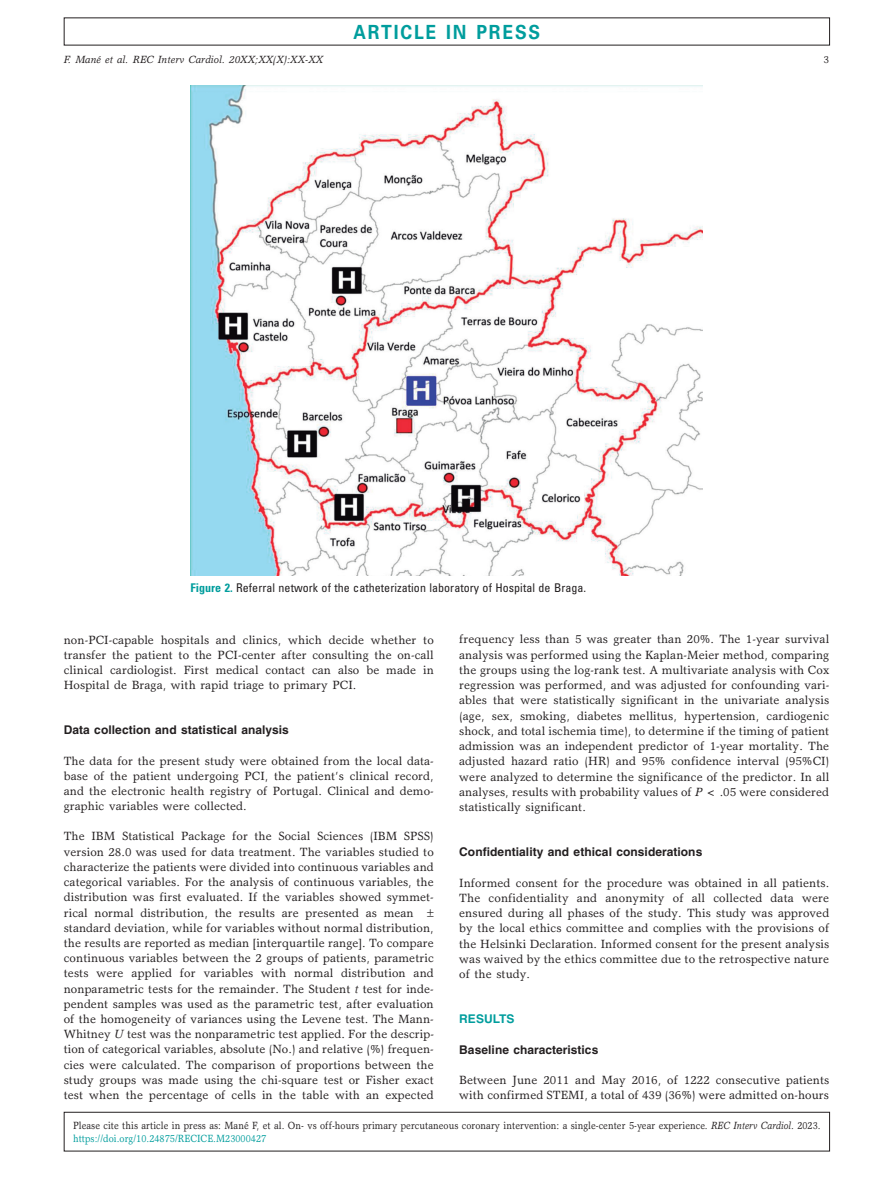
<style>
.page{position:relative;width:893px;height:1191px;background:#fff}
.page>*{position:absolute;margin:0;border:0;box-sizing:border-box;transform-origin:0 0}
.t1{font:700 19.5px "Univers LT Std";letter-spacing:.105em;color:#009d9d;scale:.9 1}
.t2{font:12px/15.1px "Garth Graphic Std";letter-spacing:.005em;color:#231f20;text-align:justify}
.t3{font:700 12px "Helvetica LT Std";letter-spacing:.005em;color:#231f20}
.t4{font:condensed 12px "Univers LT Std";letter-spacing:.005em;color:#231f20}
.t5{font:700 12px "Helvetica LT Std";letter-spacing:.005em;color:#009d9d}
.t6{font:10.5px/13.5px "Garth Graphic Std";letter-spacing:.005em;color:#231f20;scale:.9 1}
.t7{font:italic 10.5px "Garth Graphic Std";letter-spacing:.005em;color:#231f20}
.t8{font:10.5px "Garth Graphic Std";letter-spacing:.005em;color:#231f20}
.s1{font-weight:700;color:#009d9d}
.s2{font-style:italic}
.s3{color:#009d9d}
</style>
<div class="page">
<img style="left:190px;top:85px;width:513px;height:490px">
<div style="left:64px;top:1111px;width:766px;height:40px;border:1px solid #231f20"></div>
<h1 class="t1" style="left:353px;top:20px;width:209px">ARTICLE IN PRESS</h1>
<p class="t7" style="left:64px;top:53px;width:261px">F. Mané et al. REC Interv Cardiol. 20XX;XX(X):XX-XX</p>
<p class="t8" style="left:823px;top:53px;width:7px">3</p>
<p class="t4" style="left:190px;top:580px;width:397px"><span class="s1">Figure 2.</span> Referral network of the catheterization laboratory of Hospital de Braga.</p>
<p class="t2" style="left:64px;top:632px;width:372px">non-PCI-capable hospitals and clinics, which decide whether to transfer the patient to the PCI-center after consulting the on-call clinical cardiologist. First medical contact can also be made in Hospital de Braga, with rapid triage to primary PCI.</p>
<p class="t3" style="left:64px;top:723px;width:227px">Data collection and statistical analysis</p>
<p class="t2" style="left:64px;top:753px;width:371px">The data for the present study were obtained from the local data&shy;base of the patient undergoing PCI, the patient’s clinical record, and the electronic health registry of Portugal. Clinical and demo&shy;graphic variables were collected.</p>
<p class="t2" style="left:64px;top:828px;width:372px;text-align:left">The IBM Statistical Package for the Social Sciences (IBM SPSS) version 28.0 was used for data treatment. The variables studied to characterize the patients were divided into continuous variables and categorical variables. For the analysis of continuous variables, the distribution was first evaluated. If the variables showed symmet&shy;rical normal distribution, the results are presented as mean standard deviation, while for variables without normal distribution, the results are reported as median [interquartile range]. To compare continuous variables between the 2 groups of patients, parametric tests were applied for variables with normal distribution and nonparametric tests for the remainder. The Student <span class="s2">t</span> test for inde&shy;pendent samples was used as the parametric test, after evaluation of the homogeneity of variances using the Levene test. The Mann-Whitney <span class="s2">U</span> test was the nonparametric test applied. For the descrip&shy;tion of categorical variables, absolute (No.) and relative (%) frequen&shy;cies were calculated. The comparison of proportions between the study groups was made using the chi-square test or Fisher exact test when the percentage of cells in the table with an expected</p>
<p class="t2" style="left:459px;top:631px;width:371px">frequency less than 5 was greater than 20%. The 1-year survival analysis was performed using the Kaplan-Meier method, comparing the groups using the log-rank test. A multivariate analysis with Cox regression was performed, and was adjusted for confounding vari&shy;ables that were statistically significant in the univariate analysis (age, sex, smoking, diabetes mellitus, hypertension, cardiogenic shock, and total ischemia time), to determine if the timing of patient admission was an independent predictor of 1-year mortality. The adjusted hazard ratio (HR) and 95% confidence interval (95%CI) were analyzed to determine the significance of the predictor. In all analyses, results with probability values of <span class="s2">P</span> &lt; .05 were considered statistically significant.</p>
<p class="t3" style="left:459px;top:845px;width:245px">Confidentiality and ethical considerations</p>
<p class="t2" style="left:459px;top:874px;width:372px">Informed consent for the procedure was obtained in all patients.<br>The confidentiality and anonymity of all collected data were ensured during all phases of the study. This study was approved by the local ethics committee and complies with the provisions of the Helsinki Declaration. Informed consent for the present analysis was waived by the ethics committee due to the retrospective nature of the study.</p>
<p class="t5" style="left:459px;top:1011px;width:57px">RESULTS</p>
<p class="t3" style="left:459px;top:1042px;width:141px">Baseline characteristics</p>
<p class="t2" style="left:459px;top:1072px;width:371px">Between June 2011 and May 2016, of 1222 consecutive patients with confirmed STEMI, a total of 439 (36%) were admitted on-hours</p>
<p class="t6" style="left:73px;top:1118px;width:832px">Please cite this article in press as: Mané F, et al. On- vs off-hours primary percutaneous coronary intervention: a single-center 5-year experience. <span class="s2">REC Interv Cardiol</span>. 2023. <span class="s3">https://doi.org/10.24875/RECICE.M23000427</span></p>
</div>
